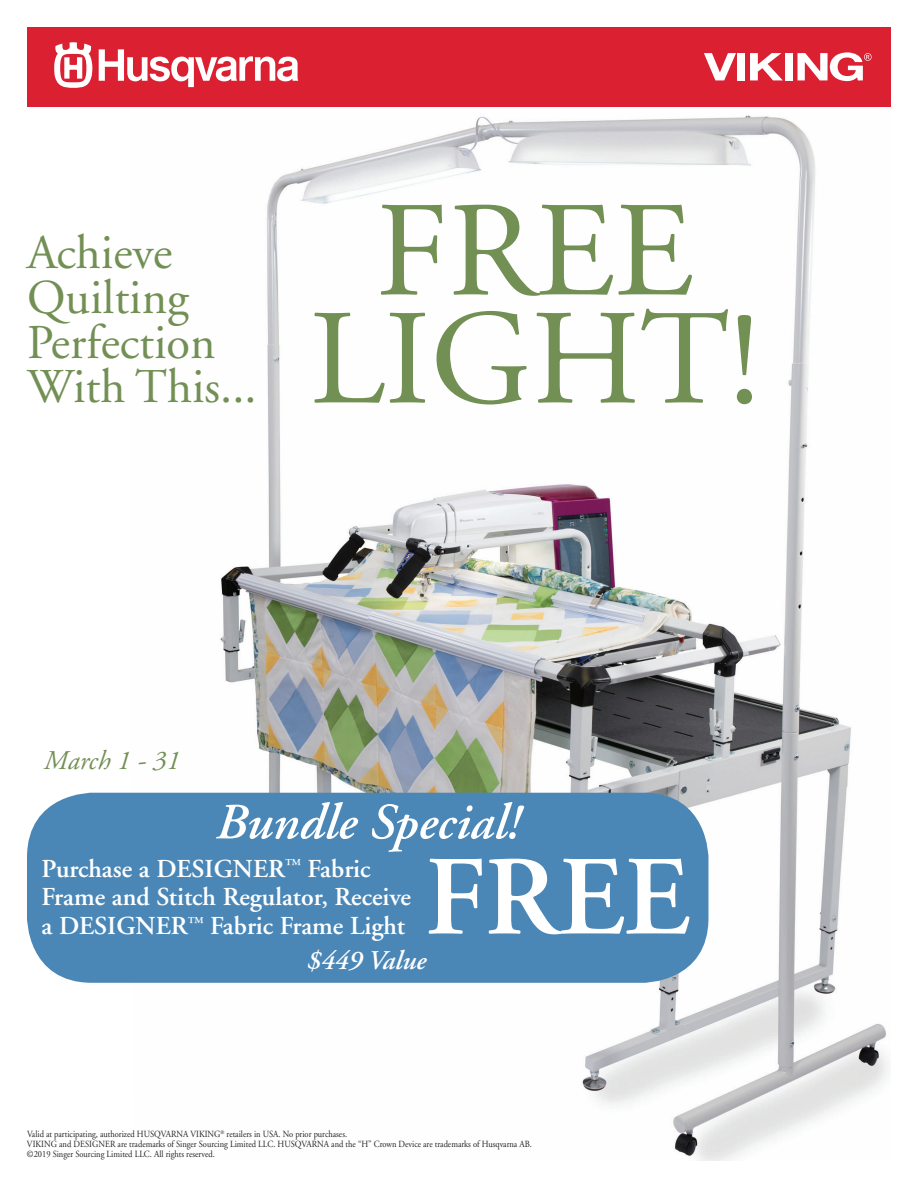
<style>
.page{position:relative;width:918px;height:1188px;background:#fff}
.page>*{position:absolute;margin:0;border:0;box-sizing:border-box;transform-origin:0 0}
.t1{font:135.15px/108px "Adobe Garamond";color:#728f54;text-align:center}
.t2{font:600 112.65px "Adobe Garamond";color:#fff}
.t3{font:italic 600 50.7px "Adobe Garamond";color:#fff}
.t4{font:48.45px/44.7px "Adobe Garamond";color:#728f54}
.t5{font:italic 27px "Adobe Garamond";color:#728f54}
.t6{font:italic 600 27px "Adobe Garamond";color:#fff}
.t7{font:600 25.8px/28.7px "Adobe Garamond";color:#fff}
.t8{font:9.45px/10.2px "Adobe Garamond";color:#231f20;scale:.9 1}
</style>
<div class="page">
<div style="left:27px;top:27px;width:864px;height:79px;background:#da2031"></div>
<svg style="left:54px;top:42px;width:39px;height:46px"></svg>
<svg style="left:99px;top:49px;width:199px;height:38px"></svg>
<svg style="left:704px;top:53px;width:32px;height:27px"></svg>
<div style="left:738px;top:53px;width:7px;height:27px;background:#fff"></div>
<svg style="left:750px;top:53px;width:33px;height:27px"></svg>
<div style="left:785px;top:53px;width:8px;height:27px;background:#fff"></div>
<svg style="left:798px;top:52px;width:74px;height:29px"></svg>
<img style="left:130px;top:115px;width:760px;height:1046px">
<div style="left:27px;top:793px;width:681px;height:190px;background:#4a87b7;border-radius:65px"></div>
<h3 class="t4" style="left:27px;top:232px;width:231px">Achieve<br>Quilting<br>Perfection<br>With This...</h3>
<h1 class="t1" style="left:310px;top:201px;width:451px">FREE<br>LIGHT!</h1>
<h3 class="t5" style="left:44px;top:746px;width:137px">March 1 - 31</h3>
<h3 class="t3" style="left:216px;top:794px;width:306px">Bundle Special!</h3>
<h3 class="t7" style="left:42px;top:855px;width:371px">Purchase a DESIGNER<sup>™</sup> Fabric<br>Frame and Stitch Regulator, Receive a DESIGNER<sup>™</sup> Fabric Frame Light</h3>
<h2 class="t2" style="left:425px;top:836px;width:266px">FREE</h2>
<h3 class="t6" style="left:307px;top:946px;width:121px">$449 Value</h3>
<p class="t8" style="left:27px;top:1129px;width:563px">Valid at participating, authorized HUSQVARNA VIKING<sup>®</sup> retailers in USA. No prior purchases.<br>VIKING and DESIGNER are trademarks of Singer Sourcing Limited LLC. HUSQVARNA and the “H” Crown Device are trademarks of Husqvarna AB. ©2019 Singer Sourcing Limited LLC. All rights reserved.</p>
</div>
